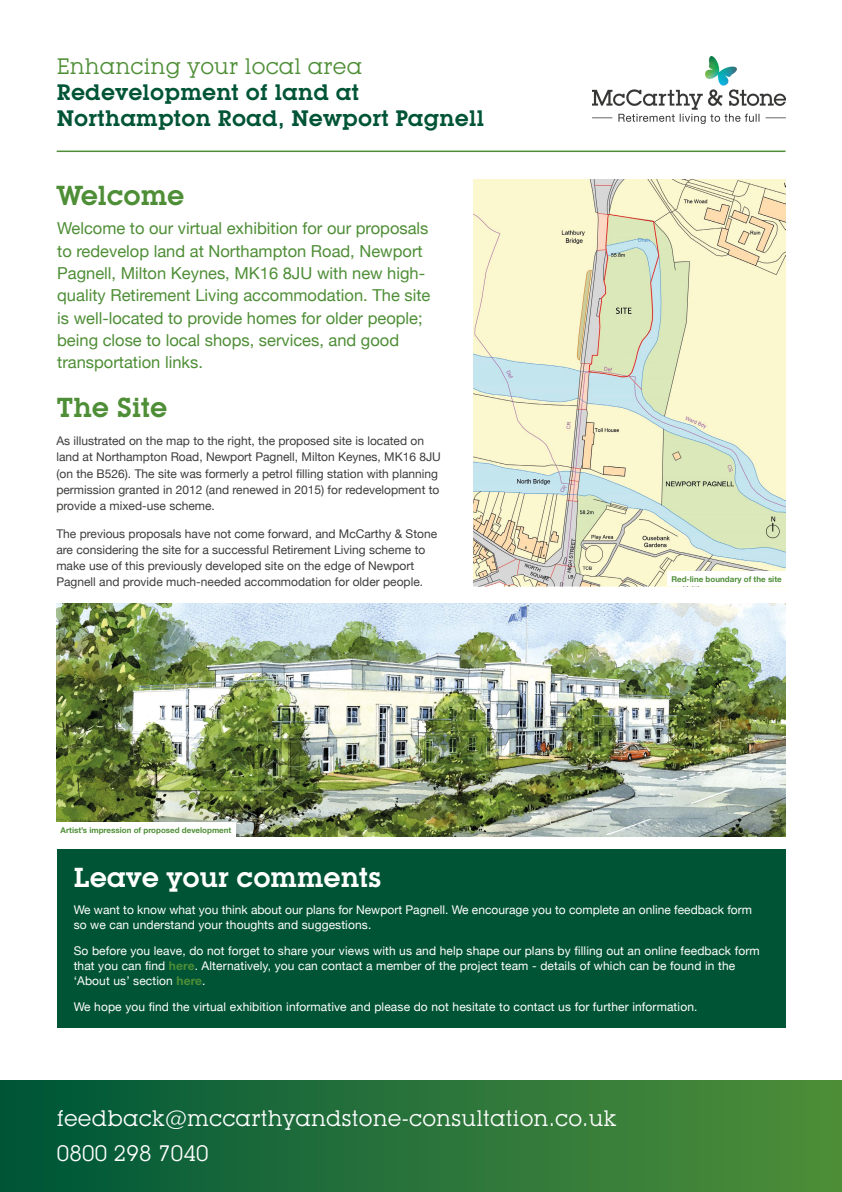
<style>
.page{position:relative;width:842px;height:1192px;background:#fff}
.page>*{position:absolute;margin:0;border:0;box-sizing:border-box;transform-origin:0 0}
.t1{font:600 27px "Lubalin Graph IT Cby BT";color:#fff}
.t2{font:600 27px "Lubalin Graph IT Cby BT";color:#4e8e36}
.t3{font:22px/34.8px "Lubalin Graph IT Cby BT";letter-spacing:.01em;color:#fff}
.t4{font:600 22px/26.4px "Lubalin Graph IT Cby BT";letter-spacing:.01em;color:#005436}
.t5{font:22px "Lubalin Graph IT Cby BT";letter-spacing:.01em;color:#4e8e36}
.t6{font:16.5px/22.4px "Helvetica Neue";color:#4e8e36}
.t7{font:12px/16.2px "Helvetica Neue";color:#3c3c3b}
.t8{font:12px/15px "Helvetica Neue";letter-spacing:.01em;color:#fff}
.t9{font:700 8px "Helvetica Neue";color:#4e8e36}
.s1{font-weight:700;color:#4e8e36}
</style>
<div class="page">
<div style="left:57px;top:850px;width:728px;height:178px;background:#005436"></div>
<img style="left:593px;top:57px;width:192px;height:67px">
<div style="left:0;top:1080px;width:842px;height:112px;background:linear-gradient(to right,#005639,#508f3a)"></div>
<hr style="left:57px;top:151px;width:728px;height:1px;background:#4e8e36">
<img style="left:473px;top:180px;width:312px;height:406px">
<div style="left:667px;top:572px;width:119px;height:14px;background:#fff"></div>
<img style="left:57px;top:603px;width:728px;height:234px">
<div style="left:56px;top:823px;width:180px;height:14px;background:#fff"></div>
<h2 class="t5" style="left:57px;top:52px;width:307px">Enhancing your local area</h2>
<h2 class="t4" style="left:57px;top:79px;width:429px">Redevelopment of land at<br>Northampton Road, Newport Pagnell</h2>
<h1 class="t2" style="left:57px;top:179px;width:129px">Welcome</h1>
<p class="t6" style="left:57px;top:218px;width:375px">Welcome to our virtual exhibition for our proposals to redevelop land at Northampton Road, Newport Pagnell, Milton Keynes, MK16 8JU with new high&shy;quality Retirement Living accommodation. The site is well-located to provide homes for older people; being close to local shops, services, and good transportation links.</p>
<h1 class="t2" style="left:56px;top:391px;width:112px">The Site</h1>
<p class="t7" style="left:56px;top:433px;width:386px">As illustrated on the map to the right, the proposed site is located on land at Northampton Road, Newport Pagnell, Milton Keynes, MK16 8JU (on the B526). The site was formerly a petrol filling station with planning permission granted in 2012 (and renewed in 2015) for redevelopment to provide a mixed-use scheme.</p>
<p class="t7" style="left:56px;top:526px;width:382px">The previous proposals have not come forward, and McCarthy &amp; Stone are considering the site for a successful Retirement Living scheme to make use of this previously developed site on the edge of Newport Pagnell and provide much-needed accommodation for older people.</p>
<p class="t9" style="left:61px;top:825px;width:172px">Artist’s impression of proposed development</p>
<p class="t9" style="left:671px;top:574px;width:112px">Red-line boundary of the site</p>
<h1 class="t1" style="left:74px;top:861px;width:310px">Leave your comments</h1>
<p class="t8" style="left:74px;top:903px;width:680px">We want to know what you think about our plans for Newport Pagnell. We encourage you to complete an online feedback form so we can understand your thoughts and suggestions.</p>
<p class="t8" style="left:74px;top:944px;width:687px">So before you leave, do not forget to share your views with us and help shape our plans by filling out an online feedback form that you can find <span class="s1">here</span>. Alternatively, you can contact a member of the project team - details of which can be found in the ‘About us’ section <span class="s1">here</span>.</p>
<p class="t8" style="left:74px;top:1000px;width:625px">We hope you find the virtual exhibition informative and please do not hesitate to contact us for further information.</p>
<h2 class="t3" style="left:57px;top:1101px;width:561px">feedback@mccarthyandstone-consultation.co.uk<br>0800 298 7040</h2>
</div>
